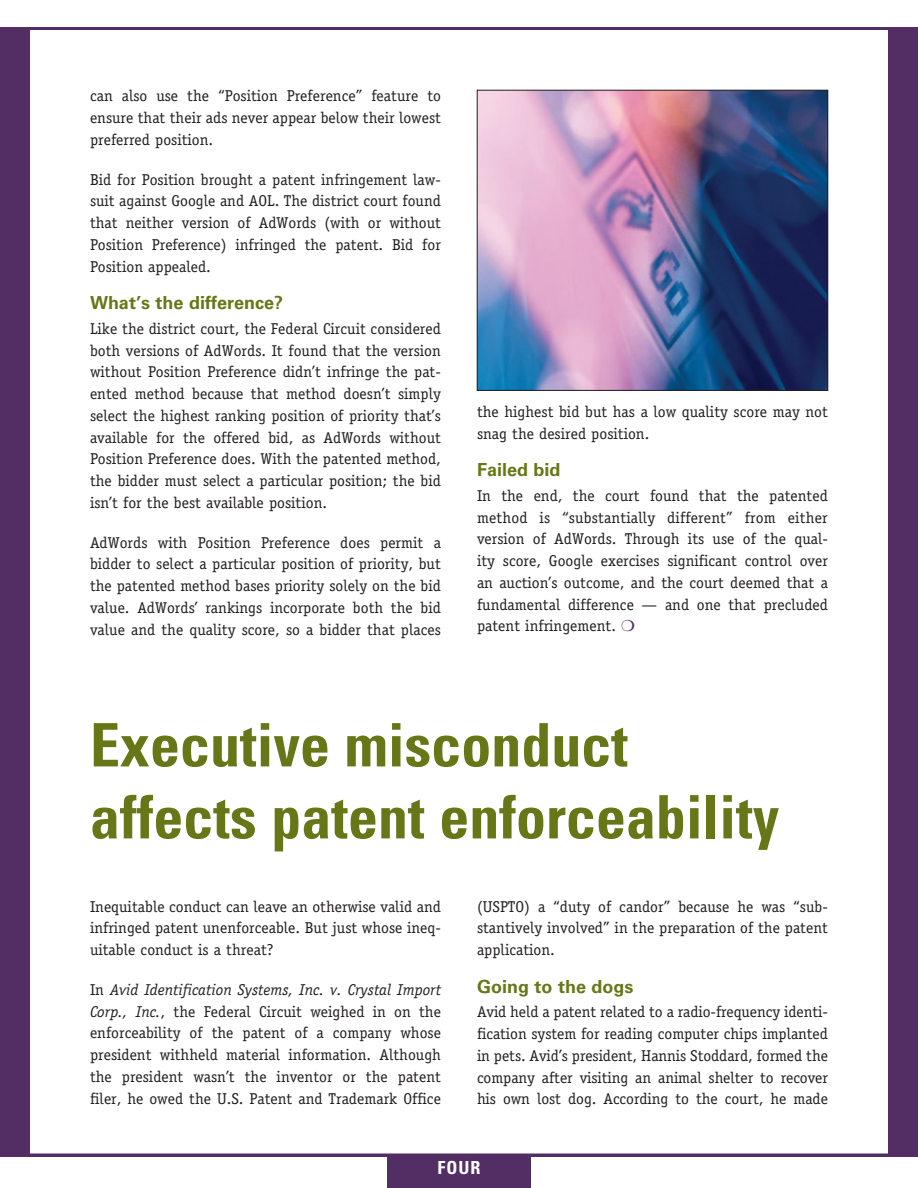
<style>
.page{position:relative;width:918px;height:1188px;background:#fff}
.page>*{position:absolute;margin:0;border:0;box-sizing:border-box;transform-origin:0 0}
.Headline{font:700 condensed 60px/72px "Univers LT Std";color:#677717}
.Subhead{font:700 18px "Univers LT Std";color:#677717}
.t1{font:700 condensed 18px "Univers LT Std";color:#fff}
.Body{font:15.75px/21.8px "Officina Serif Std";color:#231f20;text-align:justify}
.s1{font-style:italic}
</style>
<div class="page">
<div style="left:0;top:27px;width:918px;height:1129px;background:#522e64"></div>
<div style="left:27px;top:27px;width:864px;height:1129px;background:#fff;border:3px solid #522e64"></div>
<div style="left:387px;top:1156px;width:144px;height:32px;background:#522e64"></div>
<img style="left:479px;top:92px;width:347px;height:297px">
<div style="left:477px;top:90px;width:351px;height:301px;border:1px solid #231f20"></div>
<p class="Body" style="left:90px;top:85px;width:353px">can also use the “Position Preference” feature to ensure that their ads never appear below their lowest preferred position.</p>
<p class="Body" style="left:90px;top:168px;width:353px">Bid for Position brought a patent infringement law&shy;suit against Google and AOL. The district court found that neither version of AdWords (with or without Position Preference) infringed the patent. Bid for Position appealed.</p>
<p class="Subhead" style="left:90px;top:292px;width:195px">What’s the difference?</p>
<p class="Body" style="left:90px;top:318px;width:353px">Like the district court, the Federal Circuit considered both versions of AdWords. It found that the version without Position Preference didn’t infringe the pat&shy;ented method because that method doesn’t simply select the highest ranking position of priority that’s available for the offered bid, as AdWords without Position Preference does. With the patented method, the bidder must select a particular position; the bid isn’t for the best available position.</p>
<p class="Body" style="left:90px;top:531px;width:353px">AdWords with Position Preference does permit a bidder to select a particular position of priority, but the patented method bases priority solely on the bid value. AdWords’ rankings incorporate both the bid value and the quality score, so a bidder that places</p>
<p class="Body" style="left:477px;top:401px;width:352px">the highest bid but has a low quality score may not snag the desired position.</p>
<p class="Subhead" style="left:477px;top:459px;width:85px">Failed bid</p>
<p class="Body" style="left:477px;top:485px;width:353px">In the end, the court found that the patented method is “substantially different” from either version of AdWords. Through its use of the qual&shy;ity score, Google exercises significant control over an auction’s outcome, and the court deemed that a fundamental difference — and one that precluded patent infringement.</p>
<p class="Headline" style="left:90px;top:709px;width:691px">Executive misconduct affects patent enforceability</p>
<p class="Body" style="left:90px;top:895px;width:353px">Inequitable conduct can leave an otherwise valid and infringed patent unenforceable. But just whose ineq&shy;uitable conduct is a threat?</p>
<p class="Body" style="left:90px;top:979px;width:353px">In <span class="s1">Avid Identification Systems, Inc. v. Crystal Import Corp., Inc.</span>, the Federal Circuit weighed in on the enforceability of the patent of a company whose president withheld material information. Although the president wasn’t the inventor or the patent filer, he owed the U.S. Patent and Trademark Office</p>
<p class="Body" style="left:477px;top:895px;width:353px">(USPTO) a “duty of candor” because he was “sub&shy;stantively involved” in the preparation of the patent application.</p>
<p class="Subhead" style="left:477px;top:976px;width:158px">Going to the dogs</p>
<p class="Body" style="left:477px;top:1001px;width:353px">Avid held a patent related to a radio-frequency identi&shy;fication system for reading computer chips implanted in pets. Avid’s president, Hannis Stoddard, formed the company after visiting an animal shelter to recover his own lost dog. According to the court, he made</p>
<p class="t1" style="left:438px;top:1157px;width:44px">FOUR</p>
</div>
